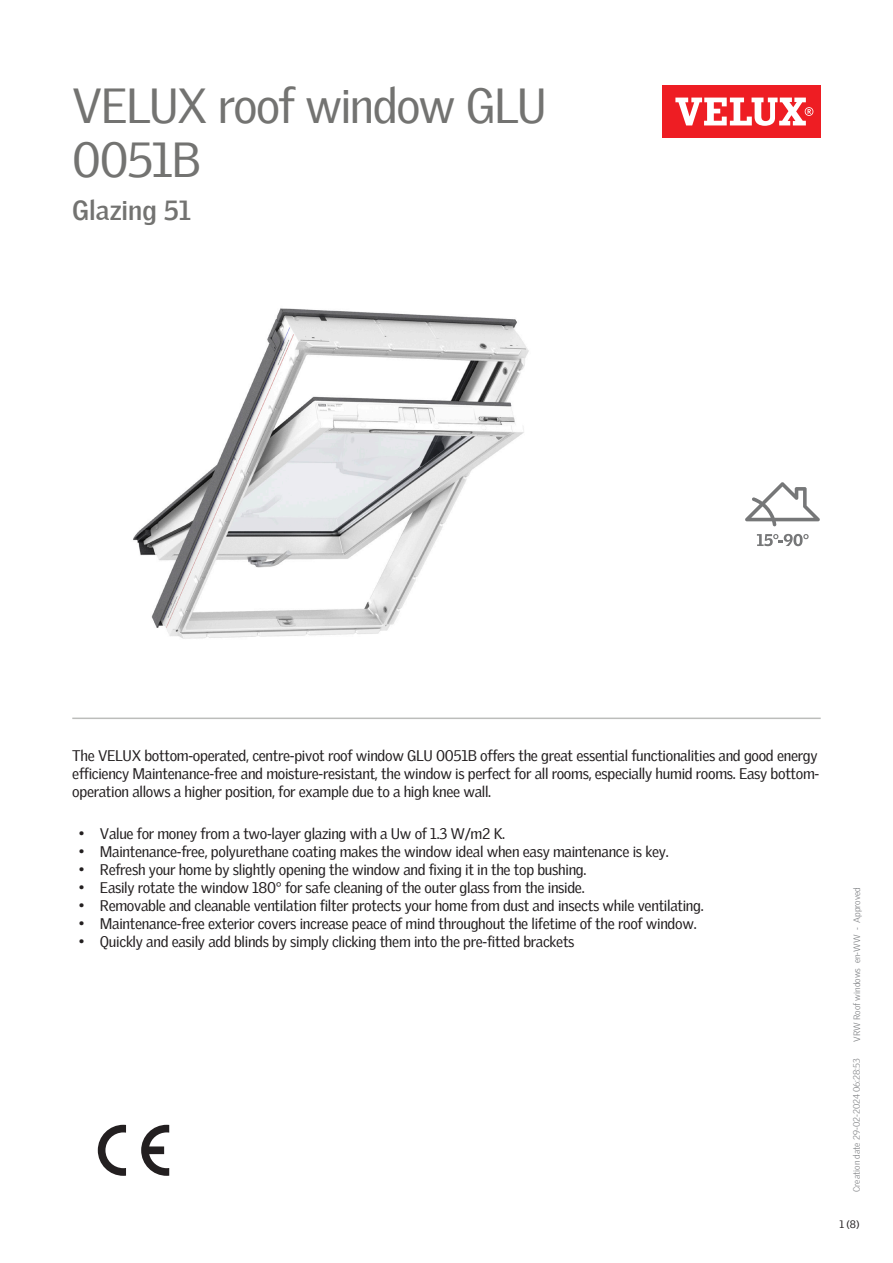
<style>
.page{position:relative;width:893px;height:1263px;background:#fff}
.page>*{position:absolute;margin:0;border:0;box-sizing:border-box;transform-origin:0 0}
.Headline{font:48px/54px "Velux Gothic";letter-spacing:-.035em;color:#737371}
.t1{font:700 27px "Velux Gothic";color:#737371}
.Body_Regular{font:15px/18px "Velux Gothic";letter-spacing:-.02em;color:#231f20}
.t2{font:10.5px "Velux Gothic";color:#231f20}
.t3{font:300 9px "Velux Gothic";color:#7c7e81}
</style>
<div class="page">
<div style="left:662px;top:85px;width:159px;height:53px;background:#ee1d23"></div>
<svg style="left:675px;top:98px;width:138px;height:28px"></svg>
<hr style="left:72px;top:717px;width:749px;height:2px;background:#bcbdbb">
<svg style="left:745px;top:482px;width:75px;height:44px"></svg>
<svg style="left:757px;top:534px;width:52px;height:12px"></svg>
<svg style="left:141px;top:1125px;width:28px;height:51px"></svg>
<svg style="left:98px;top:1125px;width:28px;height:51px"></svg>
<img style="left:133px;top:308px;width:396px;height:331px">
<p class="Headline" style="left:72px;top:74px;width:476px">VELUX roof window GLU<br>0051B</p>
<p class="t1" style="left:72px;top:190px;width:120px">Glazing 51</p>
<p class="Body_Regular" style="left:72px;top:745px;width:749px">The VELUX bottom-operated, centre-pivot roof window GLU 0051B offers the great essential functionalities and good energy efficiency Maintenance-free and moisture-resistant, the window is perfect for all rooms, especially humid rooms. Easy bottom&shy;operation allows a higher position, for example due to a high knee wall.</p>
<p class="Body_Regular" style="left:79px;top:823px;width:428px">• Value for money from a two-layer glazing with a Uw of 1.3 W/m2 K.</p>
<p class="Body_Regular" style="left:79px;top:841px;width:591px">• Maintenance-free, polyurethane coating makes the window ideal when easy maintenance is key.</p>
<p class="Body_Regular" style="left:79px;top:859px;width:509px">• Refresh your home by slightly opening the window and fixing it in the top bushing.</p>
<p class="Body_Regular" style="left:79px;top:877px;width:508px">• Easily rotate the window 180° for safe cleaning of the outer glass from the inside.</p>
<p class="Body_Regular" style="left:79px;top:895px;width:627px">• Removable and cleanable ventilation filter protects your home from dust and insects while ventilating.</p>
<p class="Body_Regular" style="left:79px;top:913px;width:619px">• Maintenance-free exterior covers increase peace of mind throughout the lifetime of the roof window.</p>
<p class="Body_Regular" style="left:79px;top:931px;width:497px">• Quickly and easily add blinds by simply clicking them into the pre-fitted brackets</p>
<p class="t3" style="left:850px;top:1042px;width:156px;rotate:-90deg">VRW Roof windows en-WW - Approved</p>
<p class="t3" style="left:850px;top:1192px;width:135px;rotate:-90deg">Creation date 29-02-2024 06:28:53</p>
<p class="t2" style="left:839px;top:1216px;width:22px">1 (8)</p>
</div>
